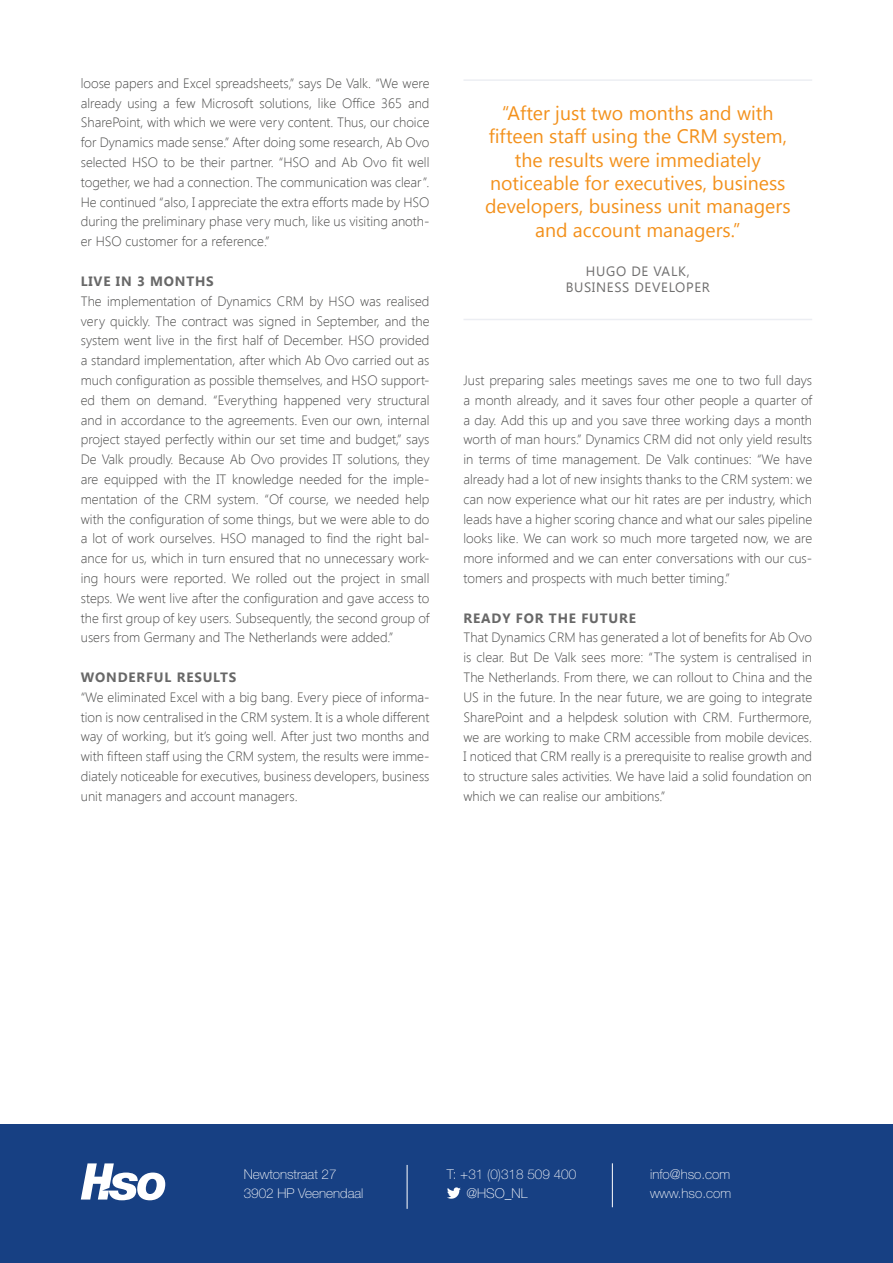
<style>
.page{position:relative;width:893px;height:1263px;background:#fff}
.page>*{position:absolute;margin:0;border:0;box-sizing:border-box;transform-origin:0 0}
.t1{font:19.5px/23.4px "Segoe UI";color:#f3911c;text-align:center}
.t2{font:300 13.5px/19.8px "Segoe UI";color:#4a4a49;text-align:justify}
.t3{font:100 13.5px/19.5px "Helvetica Neue LT Std";color:#fff}
.t4{font:700 13.5px "Segoe UI";letter-spacing:.06em;color:#686868}
.t5{font:13.5px/16.2px "Segoe UI";letter-spacing:.05em;color:#706f6f;text-align:center}
</style>
<div class="page">
<hr style="left:463px;top:79px;width:349px;height:2px;background:#eceef3">
<hr style="left:463px;top:319px;width:349px;height:1px;background:#eceef3">
<div style="left:0;top:1124px;width:893px;height:139px;background:#174083"></div>
<svg style="left:447px;top:1187px;width:14px;height:12px"></svg>
<hr style="left:407px;top:1165px;width:1px;height:44px;background:#fff">
<hr style="left:612px;top:1163px;width:1px;height:44px;background:#fff">
<svg style="left:81px;top:1163px;width:84px;height:37px"></svg>
<p class="t2" style="left:81px;top:73px;width:350px">loose papers and Excel spreadsheets,” says De Valk. “We were already using a few Microsoft solutions, like Office 365 and SharePoint, with which we were very content. Thus, our choice for Dynamics made sense.” After doing some research, Ab Ovo selected HSO to be their partner. “HSO and Ab Ovo fit well together, we had a connection. The communication was clear”.<br>He continued “also, I appreciate the extra efforts made by HSO during the preliminary phase very much, like us visiting anoth&shy;er HSO customer for a reference.”</p>
<p class="t4" style="left:81px;top:271px;width:135px">LIVE IN 3 MONTHS</p>
<p class="t2" style="left:81px;top:291px;width:350px">The implementation of Dynamics CRM by HSO was realised very quickly. The contract was signed in September, and the system went live in the first half of December. HSO provided a standard implementation, after which Ab Ovo carried out as much configuration as possible themselves, and HSO support&shy;ed them on demand. “Everything happened very structural and in accordance to the agreements. Even our own, internal project stayed perfectly within our set time and budget,” says De Valk proudly. Because Ab Ovo provides IT solutions, they are equipped with the IT knowledge needed for the imple&shy;mentation of the CRM system. “Of course, we needed help with the configuration of some things, but we were able to do a lot of work ourselves. HSO managed to find the right bal&shy;ance for us, which in turn ensured that no unnecessary work&shy;ing hours were reported. We rolled out the project in small steps. We went live after the configuration and gave access to the first group of key users. Subsequently, the second group of users from Germany and The Netherlands were added.”</p>
<p class="t4" style="left:81px;top:668px;width:157px">WONDERFUL RESULTS</p>
<p class="t2" style="left:81px;top:687px;width:350px">“We eliminated Excel with a big bang. Every piece of informa&shy;tion is now centralised in the CRM system. It is a whole different way of working, but it’s going well. After just two months and with fifteen staff using the CRM system, the results were imme&shy;diately noticeable for executives, business developers, business unit managers and account managers.</p>
<h1 class="t1" style="left:485px;top:100px;width:307px">“After just two months and with fifteen staff using the CRM system, the results were immediately noticeable for executives, business developers, business unit managers and account managers.”</h1>
<p class="t5" style="left:566px;top:262px;width:146px">HUGO DE VALK,<br>BUSINESS DEVELOPER</p>
<p class="t2" style="left:463px;top:370px;width:350px">Just preparing sales meetings saves me one to two full days a month already, and it saves four other people a quarter of a day. Add this up and you save three working days a month worth of man hours.” Dynamics CRM did not only yield results in terms of time management. De Valk continues: “We have already had a lot of new insights thanks to the CRM system: we can now experience what our hit rates are per industry, which leads have a higher scoring chance and what our sales pipeline looks like. We can work so much more targeted now, we are more informed and we can enter conversations with our cus&shy;tomers and prospects with much better timing.”</p>
<p class="t4" style="left:463px;top:608px;width:174px">READY FOR THE FUTURE</p>
<p class="t2" style="left:463px;top:627px;width:350px">That Dynamics CRM has generated a lot of benefits for Ab Ovo is clear. But De Valk sees more: “The system is centralised in The Netherlands. From there, we can rollout to China and the US in the future. In the near future, we are going to integrate SharePoint and a helpdesk solution with CRM. Furthermore, we are working to make CRM accessible from mobile devices.<br>I noticed that CRM really is a prerequisite to realise growth and to structure sales activities. We have laid a solid foundation on which we can realise our ambitions.”</p>
<p class="t3" style="left:244px;top:1164px;width:121px">Newtonstraat 27<br>3902 HP Veenendaal</p>
<p class="t3" style="left:466px;top:1164px;width:111px;text-indent:-20px">T: +31 (0)318 509 400 @HSO_NL</p>
<p class="t3" style="left:650px;top:1164px;width:83px">info@hso.com www.hso.com</p>
</div>
